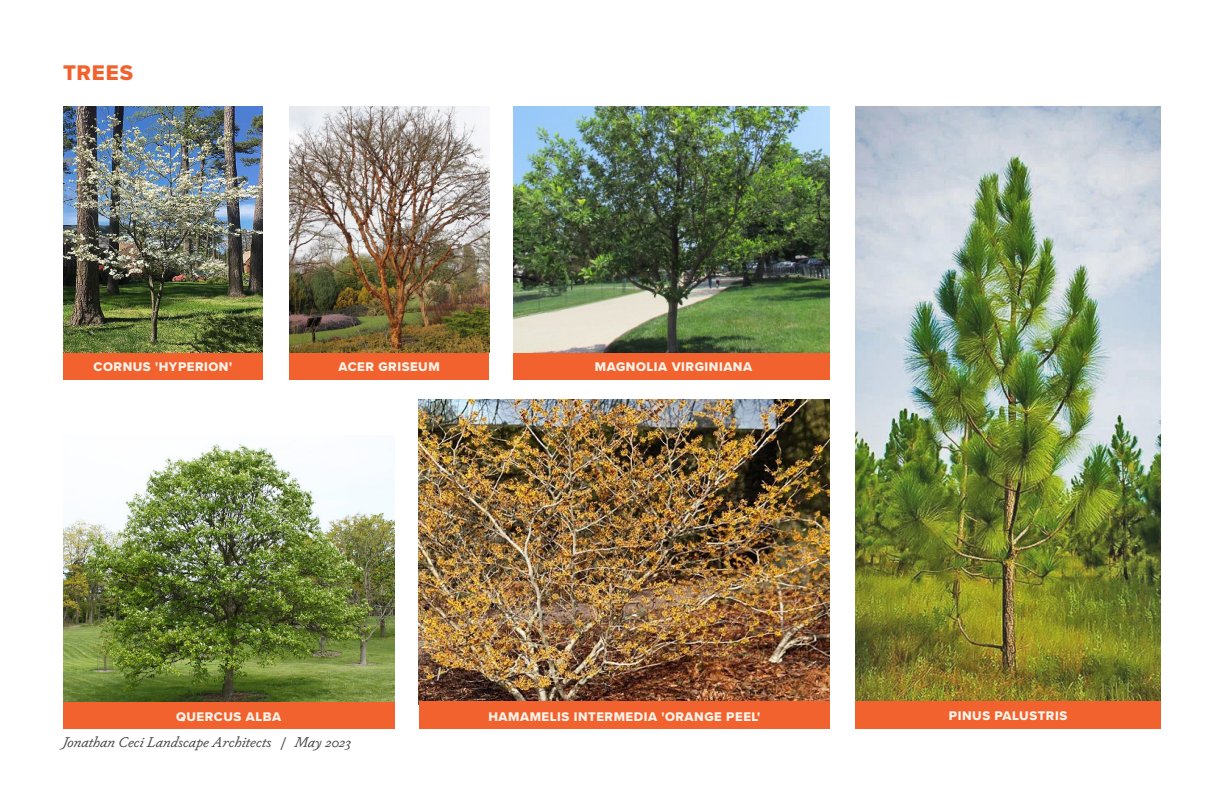
<style>
.page{position:relative;width:1224px;height:792px;background:#fff}
.page>*{position:absolute;margin:0;border:0;box-sizing:border-box;transform-origin:0 0}
.BODY{font:22px "Proxima Nova Extrabld";letter-spacing:.045em;color:#f1622e}
.t1{font:italic 14px "Dapifer";color:#404143}
.Side-Med{font:13px "Proxima Nova Extrabld";letter-spacing:.04em;color:#fbf4ea}
</style>
<div class="page">
<img style="left:855px;top:106px;width:306px;height:596px">
<img style="left:419px;top:400px;width:411px;height:302px">
<div style="left:63px;top:352px;width:200px;height:28px;background:#f1622e"></div>
<div style="left:289px;top:352px;width:200px;height:27px;background:#f1622e"></div>
<div style="left:514px;top:352px;width:316px;height:27px;background:#f1622e"></div>
<div style="left:63px;top:702px;width:331px;height:27px;background:#f1622e"></div>
<div style="left:855px;top:702px;width:306px;height:27px;background:#f1622e"></div>
<div style="left:419px;top:702px;width:411px;height:27px;background:#f1622e"></div>
<img style="left:63px;top:106px;width:200px;height:246px">
<img style="left:289px;top:106px;width:200px;height:246px">
<img style="left:514px;top:106px;width:316px;height:246px">
<img style="left:63px;top:444px;width:331px;height:258px">
<p class="BODY" style="left:63px;top:57px;width:72px">TREES</p>
<p class="Side-Med" style="left:94px;top:357px;width:140px">CORNUS 'HYPERION'</p>
<p class="Side-Med" style="left:339px;top:357px;width:103px">ACER GRISEUM</p>
<p class="Side-Med" style="left:595px;top:357px;width:159px">MAGNOLIA VIRGINIANA</p>
<p class="Side-Med" style="left:176px;top:707px;width:107px">QUERCUS ALBA</p>
<p class="Side-Med" style="left:488px;top:707px;width:273px">HAMAMELIS INTERMEDIA 'ORANGE PEEL'</p>
<p class="Side-Med" style="left:949px;top:706px;width:120px">PINUS PALUSTRIS</p>
<p class="t1" style="left:63px;top:732px;width:290px">Jonathan Ceci Landscape Architects | May 2023</p>
</div>
